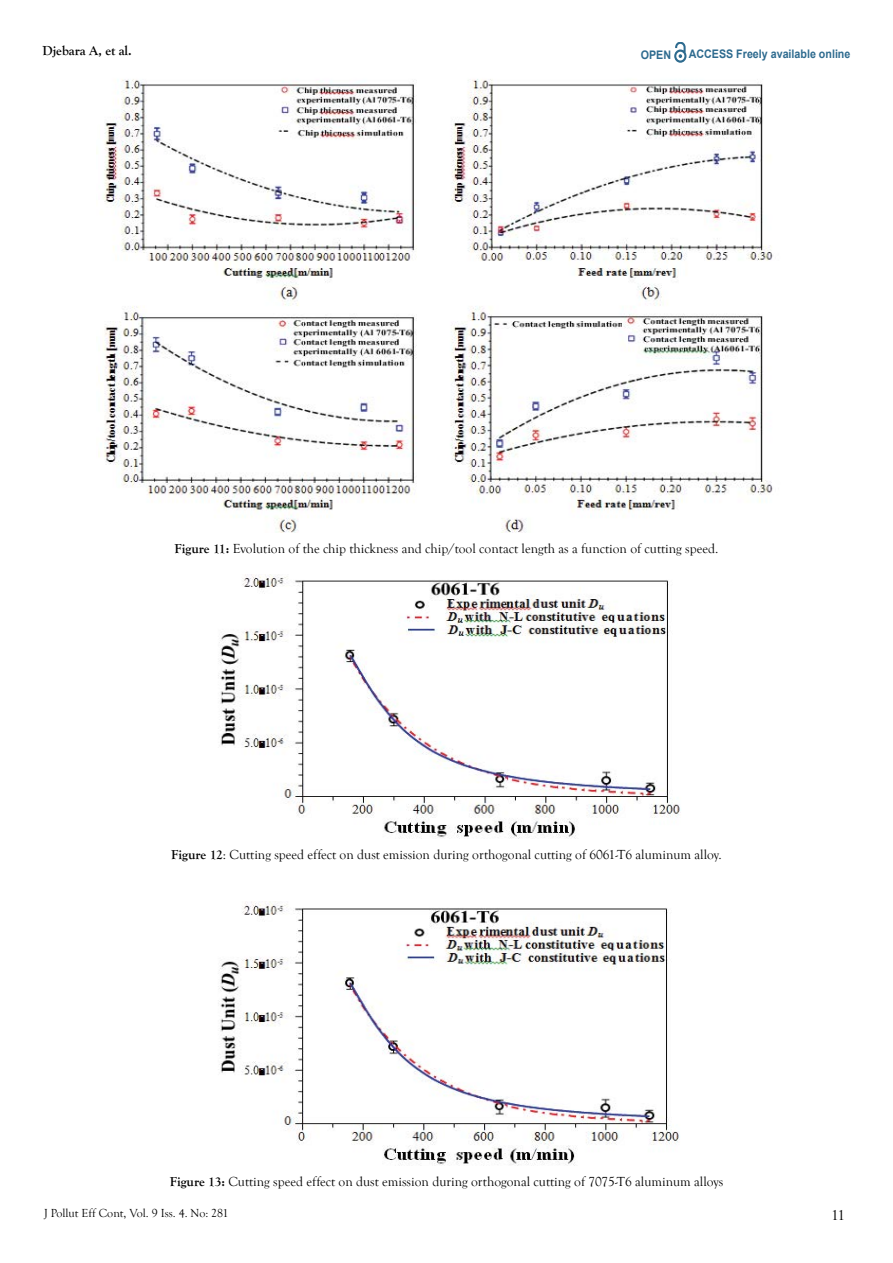
<style>
.page{position:relative;width:893px;height:1263px;background:#fff}
.page>*{position:absolute;margin:0;border:0;box-sizing:border-box;transform-origin:0 0}
.t1{font:15px "Goudy Old Style T";color:#000}
.t2{font:13.5px "Goudy Old Style T";color:#000}
.t3{font:700 13.5px "Goudy Old Style T";color:#000}
.t4{font:12px "Goudy Old Style T";color:#000}
.t5{font:700 11.85px "Arial";color:#2e6b8f;scale:.91 1}
.s1{font-weight:700}
</style>
<div class="page">
<svg style="left:674px;top:43px;width:12px;height:20px"></svg>
<img style="left:98px;top:79px;width:675px;height:453px">
<img style="left:218px;top:574px;width:463px;height:264px">
<img style="left:218px;top:902px;width:462px;height:264px">
<p class="t3" style="left:43px;top:43px;width:91px">Djebara A, et al.</p>
<p class="t5" style="left:641px;top:47px;width:35px">OPEN</p>
<p class="t5" style="left:689px;top:46px;width:179px">ACCESS Freely available online</p>
<p class="t2" style="left:175px;top:541px;width:545px"><span class="s1">Figure 11:</span> Evolution of the chip thickness and chip/tool contact length as a function of cutting speed.</p>
<p class="t2" style="left:171px;top:847px;width:552px"><span class="s1">Figure 12</span>: Cutting speed effect on dust emission during orthogonal cutting of 6061-T6 aluminum alloy.</p>
<p class="t2" style="left:170px;top:1174px;width:555px"><span class="s1">Figure 13:</span> Cutting speed effect on dust emission during orthogonal cutting of 7075-T6 aluminum alloys</p>
<p class="t4" style="left:44px;top:1207px;width:186px">J Pollut Eff Cont, Vol. 9 Iss. 4. No: 281</p>
<p class="t1" style="left:831px;top:1207px;width:15px">11</p>
</div>
